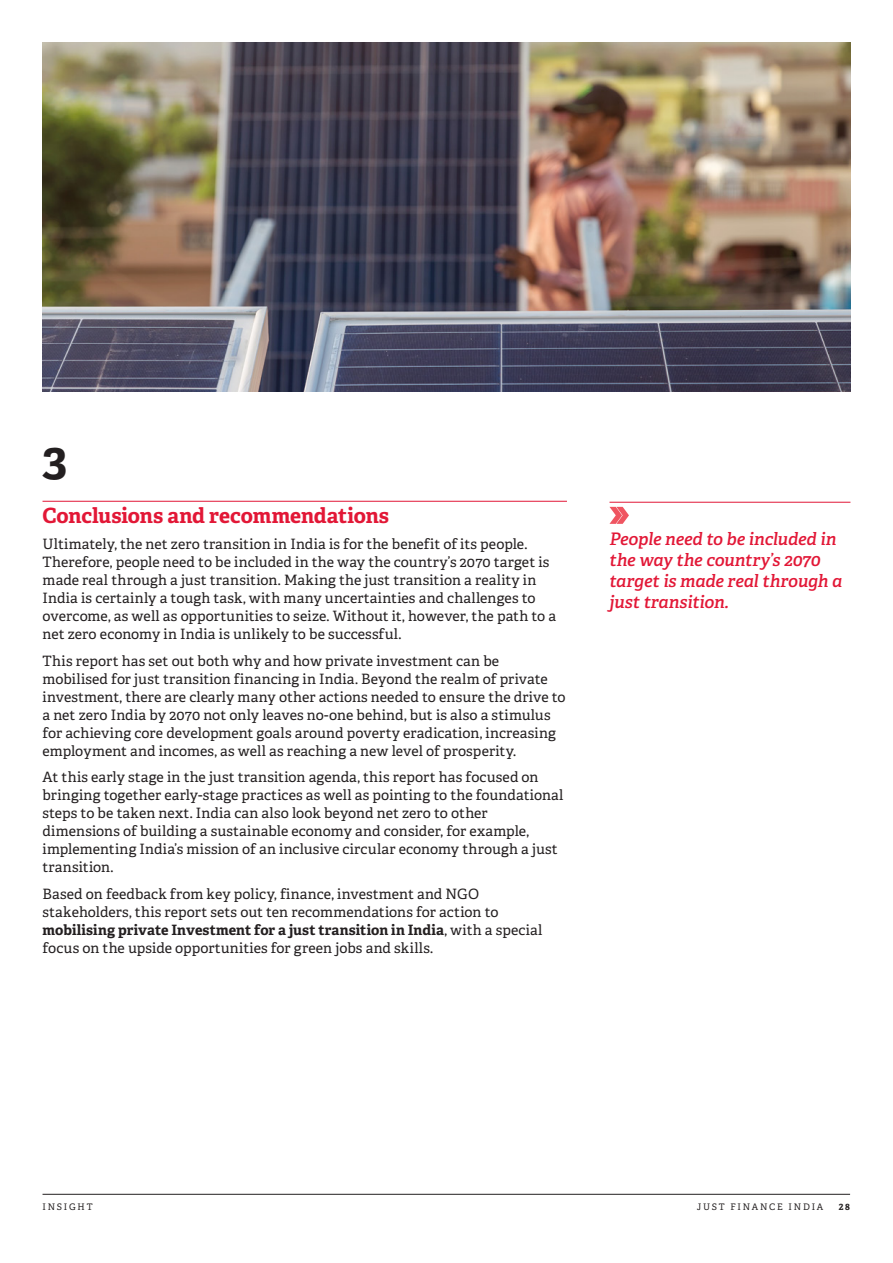
<style>
.page{position:relative;width:893px;height:1263px;background:#fff}
.page>*{position:absolute;margin:0;border:0;box-sizing:border-box;transform-origin:0 0}
.t1{font:700 48px "Adelle";color:#231f20}
.t2{font:700 21px "Adelle";letter-spacing:-.005em;color:#e21736}
.t3{font:italic 600 17.25px/21px "Adelle";letter-spacing:-.005em;color:#e21736}
.t4{font:14.25px/18px "Adelle";letter-spacing:.01em;color:#231f20}
.t5{font:9px "Adelle";letter-spacing:.2em;color:#231f20}
.t6{font:700 9px "Adelle";color:#231f20}
.s1{font-weight:700}
</style>
<div class="page">
<hr style="left:43px;top:1194px;width:807px;height:1px;background:#231f20">
<hr style="left:43px;top:501px;width:524px;height:1px;background:#e21736">
<img style="left:42px;top:43px;width:808px;height:348px">
<hr style="left:609px;top:502px;width:241px;height:1px;background:#e21736">
<svg style="left:609px;top:507px;width:20px;height:17px"></svg>
<h1 class="t1" style="left:43px;top:429px;width:26px">3</h1>
<h2 class="t2" style="left:43px;top:502px;width:348px">Conclusions and recommendations</h2>
<p class="t4" style="left:43px;top:536px;width:515px">Ultimately, the net zero transition in India is for the benefit of its people.<br>Therefore, people need to be included in the way the country’s 2070 target is made real through a just transition. Making the just transition a reality in India is certainly a tough task, with many uncertainties and challenges to overcome, as well as opportunities to seize. Without it, however, the path to a net zero economy in India is unlikely to be successful.</p>
<p class="t4" style="left:43px;top:652px;width:525px">This report has set out both why and how private investment can be mobilised for just transition financing in India. Beyond the realm of private investment, there are clearly many other actions needed to ensure the drive to a net zero India by 2070 not only leaves no-one behind, but is also a stimulus for achieving core development goals around poverty eradication, increasing employment and incomes, as well as reaching a new level of prosperity.</p>
<p class="t4" style="left:43px;top:768px;width:522px">At this early stage in the just transition agenda, this report has focused on bringing together early-stage practices as well as pointing to the foundational steps to be taken next. India can also look beyond net zero to other dimensions of building a sustainable economy and consider, for example, implementing India’s mission of an inclusive circular economy through a just transition.</p>
<p class="t4" style="left:43px;top:885px;width:501px">Based on feedback from key policy, finance, investment and NGO stakeholders, this report sets out ten recommendations for action to <span class="s1">mobilising private Investment for a just transition in India</span>, with a special focus on the upside opportunities for green jobs and skills.</p>
<p class="t3" style="left:609px;top:528px;width:234px">People need to be included in the way the country’s 2070 target is made real through a just transition.</p>
<p class="t5" style="left:43px;top:1201px;width:52px">INSIGHT</p>
<p class="t5" style="left:697px;top:1201px;width:128px">JUST FINANCE INDIA</p>
<p class="t6" style="left:839px;top:1201px;width:13px">28</p>
</div>
